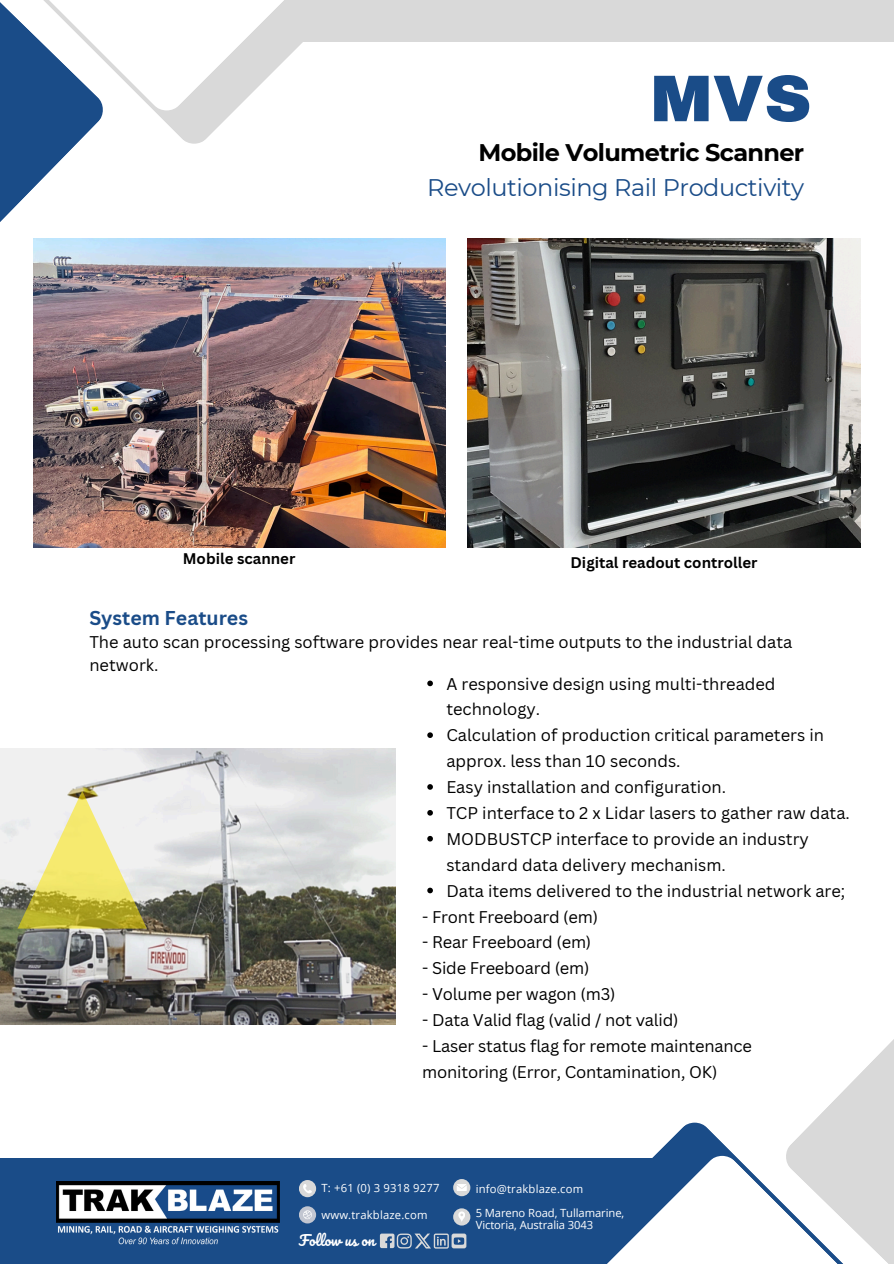
<style>
.page{position:relative;width:894px;height:1264px;background:#fff}
.page>*{position:absolute;margin:0;border:0;box-sizing:border-box;transform-origin:0 0}
.t1{font:900 66px "Archivo";color:#1a4c88}
.t2{font:24px "Montserrat";letter-spacing:-.02em;color:#1a4c88}
.t3{font:700 24px "Montserrat";letter-spacing:-.025em;color:#000}
.t4{font:700 19.5px "Canva Sans";color:#1a4c88}
.t5{font:16.5px/25.8px "Canva Sans";color:#000}
.t6{font:700 15px "Canva Sans";color:#000}
.t7{font:14.25px "Pacifico";color:#fff}
.t8{font:11.25px "Open Sans";letter-spacing:.015em;color:#fff}
.t9{font:11.25px/12.1px "Open Sans";letter-spacing:-.01em;color:#fff}
</style>
<div class="page">
<svg style="left:0;top:0;width:410px;height:239px"></svg>
<div style="left:286px;top:0;width:607px;height:42px;background:#d9d9d9"></div>
<svg style="left:605px;top:1040px;width:288px;height:223px"></svg>
<div style="left:0;top:1158px;width:605px;height:105px;background:#1a4c88"></div>
<svg style="left:451px;top:1233px;width:15px;height:15px"></svg>
<svg style="left:380px;top:1233px;width:84px;height:15px"></svg>
<div style="left:299px;top:1179px;width:17px;height:18px;background:#d9d9d9;border-radius:50%"></div>
<svg style="left:303px;top:1184px;width:9px;height:9px"></svg>
<div style="left:299px;top:1206px;width:17px;height:17px;background:#c2c6d1;border-radius:50%"></div>
<svg style="left:303px;top:1210px;width:9px;height:9px"></svg>
<div style="left:596px;top:1158px;width:60px;height:49px;background:#1a4c88"></div>
<div style="left:453px;top:1208px;width:17px;height:17px;background:#d9d9d9;border-radius:50%"></div>
<svg style="left:458px;top:1211px;width:7px;height:11px"></svg>
<svg style="left:453px;top:1178px;width:17px;height:18px"></svg>
<svg style="left:456px;top:1183px;width:10px;height:7px"></svg>
<img style="left:56px;top:1181px;width:223px;height:64px">
<img style="left:33px;top:239px;width:412px;height:308px">
<img style="left:467px;top:239px;width:393px;height:308px">
<svg style="left:427px;top:680px;width:6px;height:6px"></svg>
<svg style="left:427px;top:732px;width:6px;height:6px"></svg>
<svg style="left:427px;top:784px;width:6px;height:5px"></svg>
<svg style="left:427px;top:810px;width:6px;height:5px"></svg>
<svg style="left:427px;top:835px;width:6px;height:6px"></svg>
<svg style="left:427px;top:887px;width:6px;height:6px"></svg>
<img style="left:0;top:748px;width:395px;height:276px">
<svg style="left:18px;top:790px;width:129px;height:138px"></svg>
<h4 class="t1" style="left:650px;top:63px;width:163px">MVS</h4>
<h4 class="t3" style="left:478px;top:137px;width:327px">Mobile Volumetric Scanner</h4>
<h5 class="t2" style="left:427px;top:173px;width:378px">Revolutionising Rail Productivity</h5>
<p class="t6" style="left:183px;top:548px;width:114px">Mobile scanner</p>
<p class="t6" style="left:570px;top:551px;width:188px">Digital readout controller</p>
<p class="t4" style="left:89px;top:603px;width:160px">System Features</p>
<p class="t5" style="left:89px;top:630px;width:704px;line-height:22.5px">The auto scan processing software provides near real-time outputs to the industrial data network.</p>
<p class="t5" style="left:446px;top:670px;width:330px">A responsive design using multi-threaded technology.</p>
<p class="t5" style="left:446px;top:722px;width:379px">Calculation of production critical parameters in approx. less than 10 seconds.</p>
<p class="t5" style="left:446px;top:773px;width:281px">Easy installation and configuration.</p>
<p class="t5" style="left:446px;top:799px;width:405px">TCP interface to 2 x Lidar lasers to gather raw data.</p>
<h5 class="t5" style="left:446px;top:825px;width:364px">MODBUSTCP interface to provide an industry standard data delivery mechanism.</h5>
<p class="t5" style="left:446px;top:877px;width:400px">Data items delivered to the industrial network are;</p>
<p class="t5" style="left:422px;top:903px;width:177px">- Front Freeboard (em)</p>
<p class="t5" style="left:422px;top:929px;width:171px">- Rear Freeboard (em)</p>
<p class="t5" style="left:422px;top:955px;width:169px">- Side Freeboard (em)</p>
<p class="t5" style="left:422px;top:980px;width:195px">- Volume per wagon (m3)</p>
<p class="t5" style="left:422px;top:1006px;width:258px">- Data Valid flag (valid / not valid)</p>
<p class="t5" style="left:422px;top:1032px;width:331px">- Laser status flag for remote maintenance</p>
<p class="t5" style="left:422px;top:1058px;width:296px">monitoring (Error, Contamination, OK)</p>
<p class="t8" style="left:321px;top:1180px;width:119px">T: +61 (0) 3 9318 9277</p>
<h3 class="t8" style="left:475px;top:1180px;width:109px">info@trakblaze.com</h3>
<p class="t7" style="left:299px;top:1232px;width:77px">Follow us on</p>
<h1 class="t8" style="left:321px;top:1206px;width:108px">www.trakblaze.com</h1>
<h2 class="t9" style="left:475px;top:1206px;width:150px">5 Mareno Road, Tullamarine,<br>Victoria, Australia 3043</h2>
</div>
